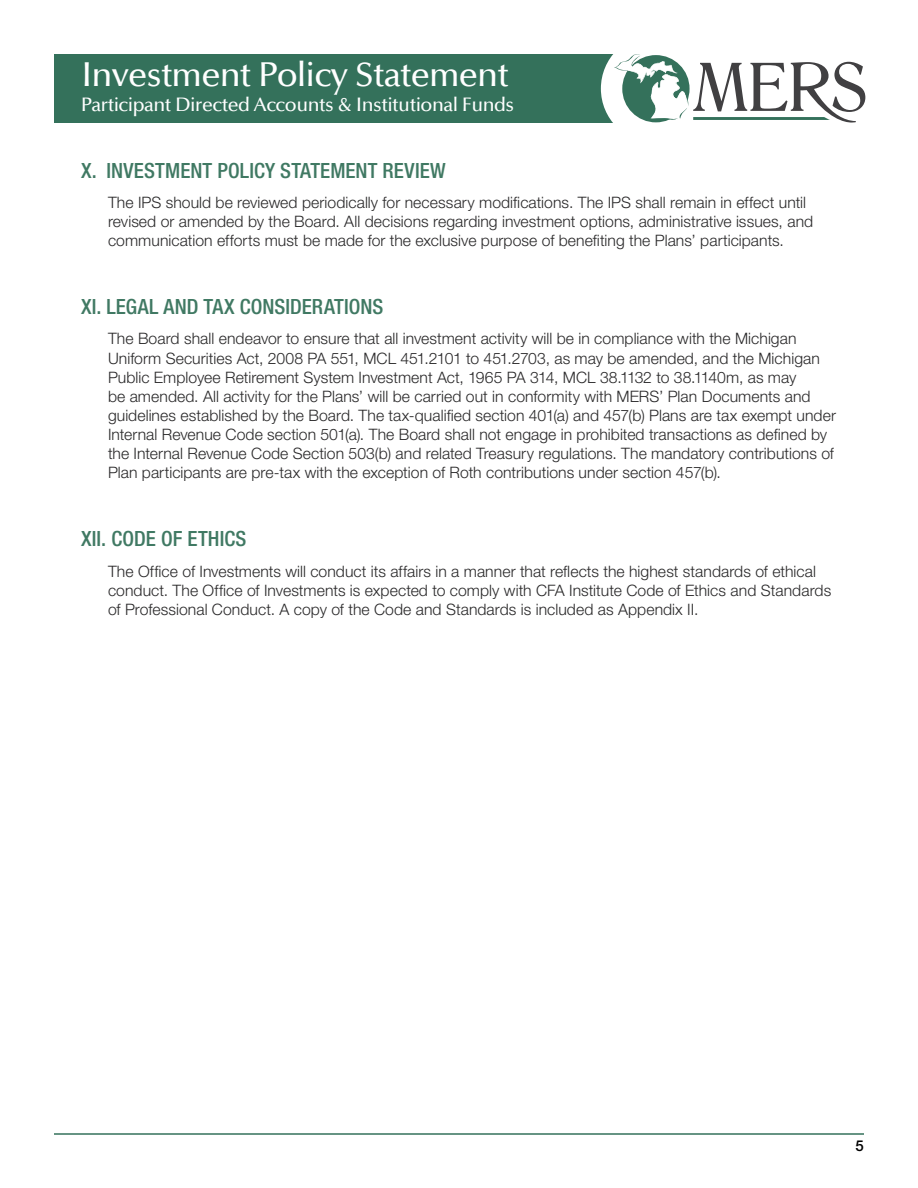
<style>
.page{position:relative;width:918px;height:1188px;background:#fff}
.page>*{position:absolute;margin:0;border:0;box-sizing:border-box;transform-origin:0 0}
.t1{font:500 34.5px "Optima";letter-spacing:-.025em;color:#fff}
.t2{font:500 condensed 21px "Helvetica Neue LT Std";letter-spacing:.005em;color:#407963}
.t3{font:500 19.5px "Optima";letter-spacing:-.025em;color:#fff}
.t4{font:300 15.75px/19px "Helvetica Neue LT Std";letter-spacing:.005em;color:#292829}
.t5{font:500 15px "Helvetica Neue LT Std";color:#000}
</style>
<div class="page">
<hr style="left:54px;top:1133px;width:810px;height:2px;background:#34715b">
<div style="left:54px;top:54px;width:582px;height:69px;background:#34715b"></div>
<div style="left:601px;top:34px;width:109px;height:109px;background:#fff;border-radius:50%"></div>
<svg style="left:614px;top:54px;width:251px;height:69px"></svg>
<h1 class="t1" style="left:81px;top:55px;width:430px">Investment Policy Statement</h1>
<p class="t3" style="left:81px;top:94px;width:435px">Participant Directed Accounts &amp; Institutional Funds</p>
<h2 class="t2" style="left:81px;top:158px;width:366px">X. INVESTMENT POLICY STATEMENT REVIEW</h2>
<p class="t4" style="left:108px;top:192px;width:707px">The IPS should be reviewed periodically for necessary modifications. The IPS shall remain in effect until revised or amended by the Board. All decisions regarding investment options, administrative issues, and communication efforts must be made for the exclusive purpose of benefiting the Plans’ participants.</p>
<h2 class="t2" style="left:81px;top:294px;width:304px">XI. LEGAL AND TAX CONSIDERATIONS</h2>
<p class="t4" style="left:108px;top:329px;width:730px">The Board shall endeavor to ensure that all investment activity will be in compliance with the Michigan Uniform Securities Act, 2008 PA 551, MCL 451.2101 to 451.2703, as may be amended, and the Michigan Public Employee Retirement System Investment Act, 1965 PA 314, MCL 38.1132 to 38.1140m, as may<br>be amended. All activity for the Plans’ will be carried out in conformity with MERS’ Plan Documents and guidelines established by the Board. The tax-qualified section 401(a) and 457(b) Plans are tax exempt under Internal Revenue Code section 501(a). The Board shall not engage in prohibited transactions as defined by the Internal Revenue Code Section 503(b) and related Treasury regulations. The mandatory contributions of Plan participants are pre-tax with the exception of Roth contributions under section 457(b).</p>
<h2 class="t2" style="left:81px;top:527px;width:167px">XII. CODE OF ETHICS</h2>
<p class="t4" style="left:108px;top:561px;width:725px">The Office of Investments will conduct its affairs in a manner that reflects the highest standards of ethical conduct. The Office of Investments is expected to comply with CFA Institute Code of Ethics and Standards of Professional Conduct. A copy of the Code and Standards is included as Appendix II.</p>
<p class="t5" style="left:856px;top:1136px;width:10px">5</p>
</div>
